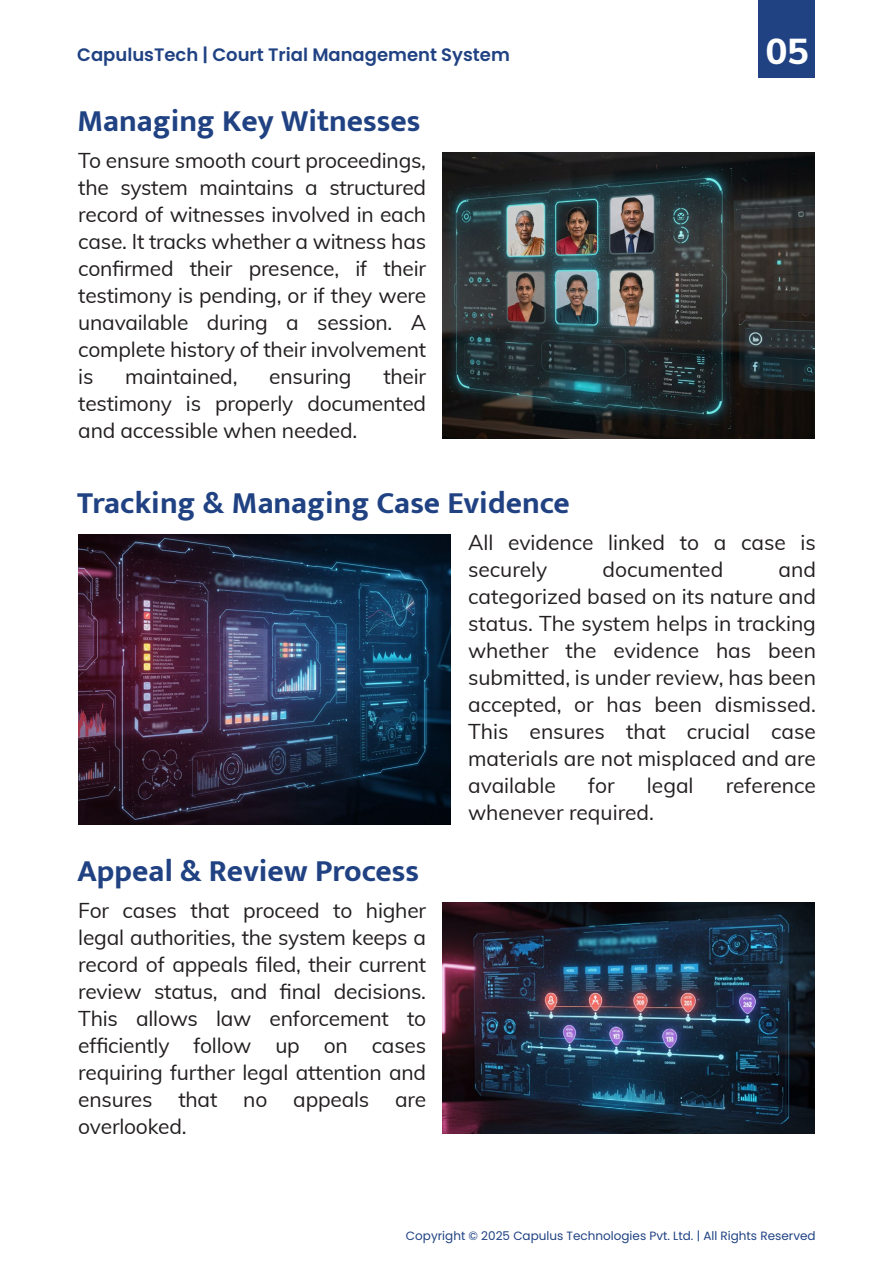
<style>
.page{position:relative;width:893px;height:1263px;background:#fff}
.page>*{position:absolute;margin:0;border:0;box-sizing:border-box;transform-origin:0 0}
.t1{font:800 36px "Muli";color:#fff}
.t2{font:700 31.5px "Mukta Mahee";color:#204283}
.t3{font:21px/27px "Muli";letter-spacing:-.01em;color:#231f20;text-align:justify}
.t4{font:600 18px "Poppins";color:#204283}
.t5{font:12px "Poppins";color:#204283}
</style>
<div class="page">
<img style="left:78px;top:535px;width:372px;height:290px">
<img style="left:443px;top:153px;width:372px;height:285px">
<img style="left:443px;top:902px;width:372px;height:232px">
<div style="left:758px;top:0;width:56px;height:78px;background:#204283"></div>
<p class="t4" style="left:77px;top:44px;width:434px">CapulusTech | Court Trial Management System</p>
<h2 class="t2" style="left:77px;top:102px;width:345px">Managing Key Witnesses</h2>
<p class="t3" style="left:78px;top:146px;width:349px">To ensure smooth court proceedings, the system maintains a structured record of witnesses involved in each case. It tracks whether a witness has confirmed their presence, if their testimony is pending, or if they were unavailable during a session. A complete history of their involvement is</p>
<p class="t3" style="left:78px;top:362px;width:349px;text-indent:305px">their testimony is properly documented and accessible when needed.</p>
<p class="t3" style="left:125px;top:362px;width:114px">maintained,</p>
<p class="t3" style="left:269px;top:362px;width:84px">ensuring</p>
<h1 class="t1" style="left:766px;top:24px;width:45px">05</h1>
<h2 class="t2" style="left:77px;top:484px;width:494px">Tracking &amp; Managing Case Evidence</h2>
<p class="t3" style="left:468px;top:528px;width:349px">All evidence linked to a case is securely</p>
<p class="t3" style="left:468px;top:555px;width:349px;text-indent:310px">and categorized based on its nature and status. The system helps in tracking whether the evidence has been submitted, is under review, has been accepted, or has been dismissed.<br>This ensures that crucial case materials are not misplaced and are available</p>
<p class="t3" style="left:603px;top:555px;width:122px">documented</p>
<p class="t3" style="left:588px;top:771px;width:28px">for</p>
<p class="t3" style="left:647px;top:771px;width:48px">legal</p>
<p class="t3" style="left:726px;top:771px;width:92px">reference</p>
<p class="t3" style="left:468px;top:798px;width:187px">whenever required.</p>
<h2 class="t2" style="left:77px;top:851px;width:344px">Appeal &amp; Review Process</h2>
<p class="t3" style="left:78px;top:896px;width:349px">For cases that proceed to higher legal authorities, the system keeps a record of appeals filed, their current review status, and final decisions.<br>This allows law enforcement to efficiently follow up on cases requiring further legal attention and ensures that no appeals are overlooked.</p>
<p class="t5" style="left:406px;top:1228px;width:411px">Copyright © 2025 Capulus Technologies Pvt. Ltd. | All Rights Reserved</p>
</div>
